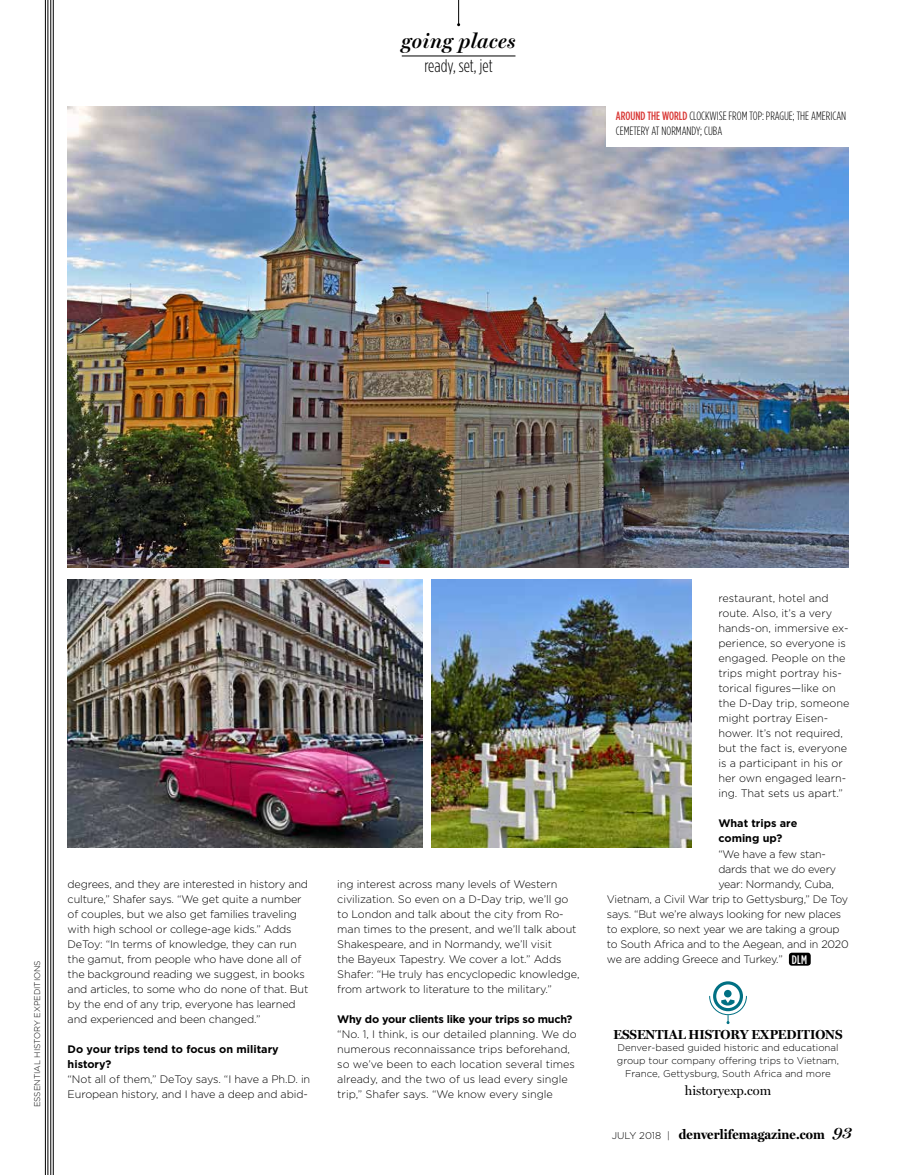
<style>
.page{position:relative;width:905px;height:1175px;background:#fff}
.page>*{position:absolute;margin:0;border:0;box-sizing:border-box;transform-origin:0 0}
.t1{font:italic 600 21px "Miller Display";letter-spacing:.02em;color:#000}
.t2{font:300 18px "Gotham Condensed";color:#000}
.t3{font:700 13.5px "Miller Display";letter-spacing:.01em;color:#000}
.t4{font:700 13.2px "Miller Display";color:#000}
.t5{font:13.2px "Miller Display";color:#000}
.t6{font:300 12px/15px "Gotham Condensed";color:#000}
.t7{font:300 10.8px/15px "Gotham";letter-spacing:-.015em;color:#000}
.t8{font:700 10.8px/15px "Gotham";letter-spacing:-.005em;color:#000}
.t9{font:300 9.75px/12.8px "Gotham";color:#000;text-align:center}
.t10{font:300 8.25px "Gotham";color:#000}
.s1{font-weight:500;color:#d93a37}
.s2{font-family:"Gotham Condensed";font-weight:500;font-size:12.3px;color:#fff}
.s3{font-family:"Gotham";font-weight:300;font-size:9.75px}
.s4{font-weight:600;font-style:italic;font-size:16.5px}
</style>
<div class="page">
<svg style="left:457px;top:0;width:3px;height:26px"></svg>
<hr style="left:402px;top:56px;width:113px;height:1px;background:#000">
<hr style="left:48px;top:0;width:1px;height:1174px;background:#000">
<hr style="left:45px;top:0;width:1px;height:1174px;background:#000">
<hr style="left:53px;top:0;width:1px;height:1174px;background:#000">
<hr style="left:50px;top:0;width:1px;height:1174px;background:#000">
<img style="left:68px;top:107px;width:780px;height:461px">
<img style="left:68px;top:579px;width:354px;height:268px">
<img style="left:431px;top:579px;width:260px;height:268px">
<div style="left:724px;top:989px;width:7px;height:8px;background:#007083;border-radius:50%"></div>
<div style="left:713px;top:981px;width:30px;height:30px;border:3px solid #007083;border-radius:50%"></div>
<svg style="left:709px;top:995px;width:38px;height:29px"></svg>
<div style="left:788px;top:952px;width:22px;height:13px;background:#000;border-radius:3px"></div>
<div style="left:606px;top:100px;width:245px;height:47px;background:#fff"></div>
<h1 class="t1" style="left:401px;top:29px;width:116px">going places</h1>
<h2 class="t2" style="left:424px;top:56px;width:70px">ready, set, jet</h2>
<p class="t6" style="left:616px;top:108px;width:232px"><span class="s1">AROUND THE WORLD</span> CLOCKWISE FROM TOP: PRAGUE; THE AMERICAN<br>CEMETERY AT NORMANDY; CUBA</p>
<p class="t10" style="left:32px;top:1107px;width:149px;rotate:-90deg">ESSENTIAL HISTORY EXPEDITIONS</p>
<p class="t7" style="left:68px;top:876px;width:242px">degrees, and they are interested in history and culture,” Shafer says. “We get quite a number of couples, but we also get families traveling with high school or college-age kids.” Adds DeToy: “In terms of knowledge, they can run the gamut, from people who have done all of the background reading we suggest, in books and articles, to some who do none of that. But by the end of any trip, everyone has learned and experienced and been changed.”</p>
<p class="t8" style="left:68px;top:1041px;width:213px">Do your trips tend to focus on military history?</p>
<p class="t7" style="left:68px;top:1071px;width:244px">“Not all of them,” DeToy says. “I have a Ph.D. in<br>European history, and I have a deep and abid-</p>
<p class="t7" style="left:337px;top:876px;width:244px">ing interest across many levels of Western civilization. So even on a D-Day trip, we’ll go to London and talk about the city from Ro&shy;man times to the present, and we’ll talk about Shakespeare, and in Normandy, we’ll visit<br>the Bayeux Tapestry. We cover a lot.” Adds Shafer: “He truly has encyclopedic knowledge, from artwork to literature to the military.”</p>
<p class="t8" style="left:337px;top:1011px;width:237px">Why do your clients like your trips so much?</p>
<p class="t7" style="left:337px;top:1026px;width:241px">“No. 1, I think, is our detailed planning. We do numerous reconnaissance trips beforehand, so we’ve been to each location several times already, and the two of us lead every single trip,” Shafer says. “We know every single</p>
<p class="t7" style="left:718px;top:591px;width:133px">restaurant, hotel and route. Also, it’s a very hands-on, immersive ex&shy;perience, so everyone is engaged. People on the trips might portray his&shy;torical figures—like on the D-Day trip, someone might portray Eisen&shy;hower. It’s not required, but the fact is, everyone is a participant in his or her own engaged learn&shy;ing. That sets us apart.”</p>
<p class="t8" style="left:718px;top:816px;width:80px">What trips are coming up?</p>
<p class="t7" style="left:718px;top:846px;width:109px">“We have a few stan-</p>
<p class="t7" style="left:718px;top:861px;width:119px">dards that we do every</p>
<p class="t7" style="left:718px;top:876px;width:117px">year: Normandy, Cuba,</p>
<p class="t7" style="left:607px;top:891px;width:243px">Vietnam, a Civil War trip to Gettysburg,” De Toy</p>
<p class="t7" style="left:607px;top:906px;width:236px">says. “But we’re always looking for new places</p>
<p class="t7" style="left:607px;top:921px;width:234px">to explore, so next year we are taking a group</p>
<p class="t7" style="left:607px;top:936px;width:243px">to South Africa and to the Aegean, and in 2020</p>
<p class="t7" style="left:607px;top:951px;width:201px">we are adding Greece and Turkey.” <span class="s2">DLM</span></p>
<p class="t4" style="left:613px;top:1026px;width:231px">ESSENTIAL HISTORY EXPEDITIONS</p>
<p class="t9" style="left:617px;top:1041px;width:224px">Denver-based guided historic and educational group tour company offering trips to Vietnam,<br>France, Gettysburg, South Africa and more</p>
<p class="t5" style="left:684px;top:1082px;width:88px">historyexp.com</p>
<p class="t3" style="left:612px;top:1126px;width:241px"><span class="s3">JULY 2018 |</span> denverlifemagazine.com <span class="s4">93</span></p>
</div>
